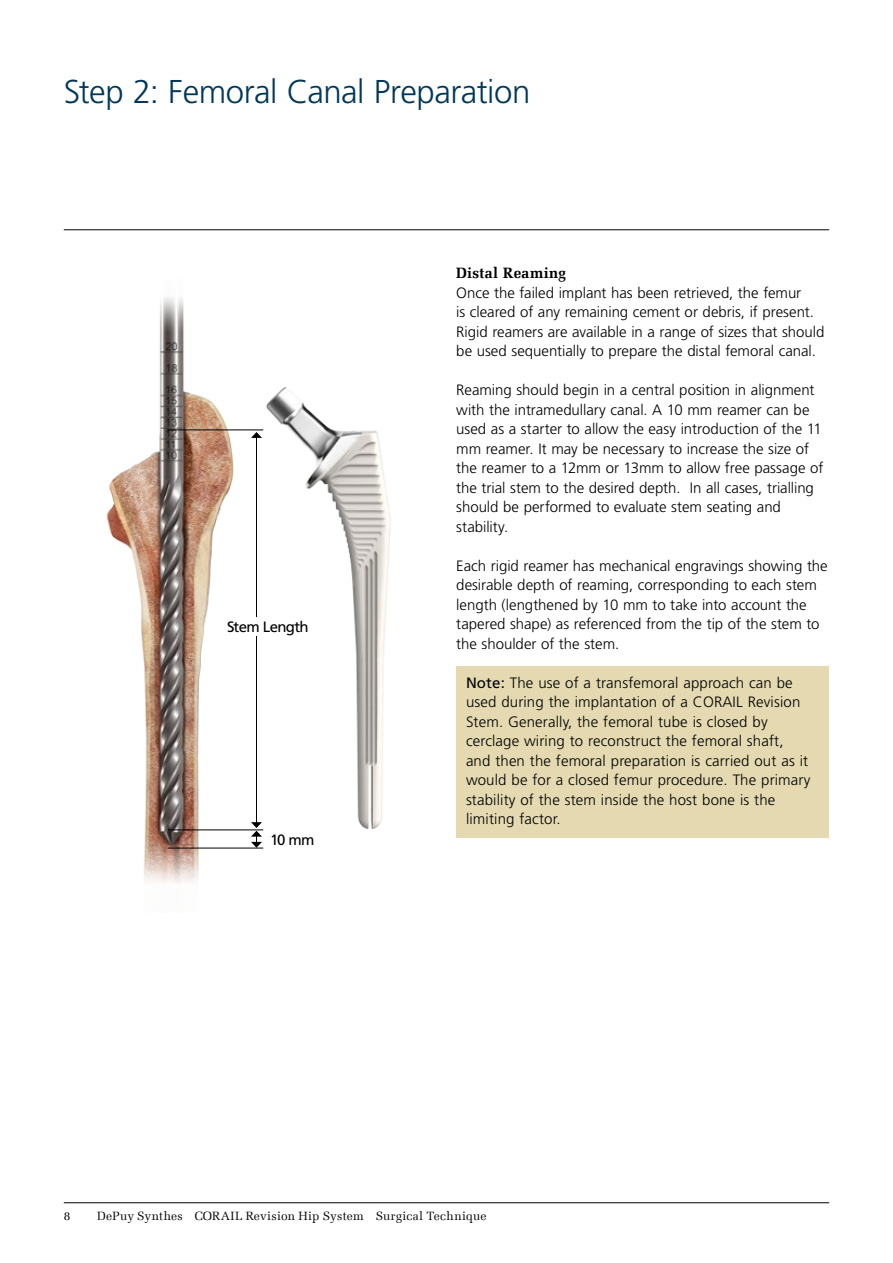
<style>
.page{position:relative;width:893px;height:1263px;background:#fff}
.page>*{position:absolute;margin:0;border:0;box-sizing:border-box;transform-origin:0 0}
.t1{font:300 33px "Frutiger LT Std";letter-spacing:-.015em;color:#003759}
.t2{font:300 15px/19.5px "Frutiger LT Std";color:#000}
.t3{font:15px "Frutiger LT Std";letter-spacing:-.045em;color:#000}
.t4{font:700 15px "Melior Com";letter-spacing:.015em;color:#000}
.t5{font:12px "Melior Com";letter-spacing:.015em;color:#000}
.s1{font-weight:400}
</style>
<div class="page">
<hr style="left:64px;top:1202px;width:765px;height:1px;background:#000">
<img style="left:280px;top:387px;width:110px;height:441px">
<img style="left:106px;top:297px;width:174px;height:586px">
<hr style="left:168px;top:429px;width:95px;height:1px;background:#000">
<hr style="left:168px;top:829px;width:95px;height:1px;background:#000">
<hr style="left:168px;top:848px;width:95px;height:1px;background:#000">
<hr style="left:256px;top:437px;width:1px;height:386px;background:#000">
<svg style="left:251px;top:432px;width:11px;height:6px"></svg>
<svg style="left:251px;top:822px;width:11px;height:26px"></svg>
<div style="left:223px;top:617px;width:90px;height:18px;background:#fff"></div>
<hr style="left:64px;top:230px;width:765px;height:1px;background:#000">
<div style="left:456px;top:667px;width:373px;height:171px;background:#e4d9b1"></div>
<h1 class="t1" style="left:64px;top:73px;width:468px">Step 2: Femoral Canal Preparation</h1>
<p class="t3" style="left:227px;top:618px;width:83px">Stem Length</p>
<p class="t3" style="left:270px;top:830px;width:46px">10 mm</p>
<p class="t4" style="left:456px;top:264px;width:111px">Distal Reaming</p>
<p class="t2" style="left:456px;top:283px;width:370px">Once the failed implant has been retrieved, the femur<br>is cleared of any remaining cement or debris, if present.<br>Rigid reamers are available in a range of sizes that should be used sequentially to prepare the distal femoral canal.</p>
<p class="t2" style="left:456px;top:381px;width:369px">Reaming should begin in a central position in alignment with the intramedullary canal. A 10 mm reamer can be used as a starter to allow the easy introduction of the 11 mm reamer. It may be necessary to increase the size of the reamer to a 12mm or 13mm to allow free passage of the trial stem to the desired depth. In all cases, trialling should be performed to evaluate stem seating and stability.</p>
<p class="t2" style="left:456px;top:556px;width:373px">Each rigid reamer has mechanical engravings showing the desirable depth of reaming, corresponding to each stem length (lengthened by 10 mm to take into account the tapered shape) as referenced from the tip of the stem to the shoulder of the stem.</p>
<p class="t2" style="left:466px;top:673px;width:346px"><span class="s1">Note:</span> The use of a transfemoral approach can be used during the implantation of a CORAIL Revision Stem. Generally, the femoral tube is closed by cerclage wiring to reconstruct the femoral shaft, and then the femoral preparation is carried out as it would be for a closed femur procedure. The primary stability of the stem inside the host bone is the limiting factor.</p>
<p class="t5" style="left:64px;top:1209px;width:8px">8</p>
<p class="t5" style="left:97px;top:1209px;width:391px">DePuy Synthes CORAIL Revision Hip System Surgical Technique</p>
</div>
